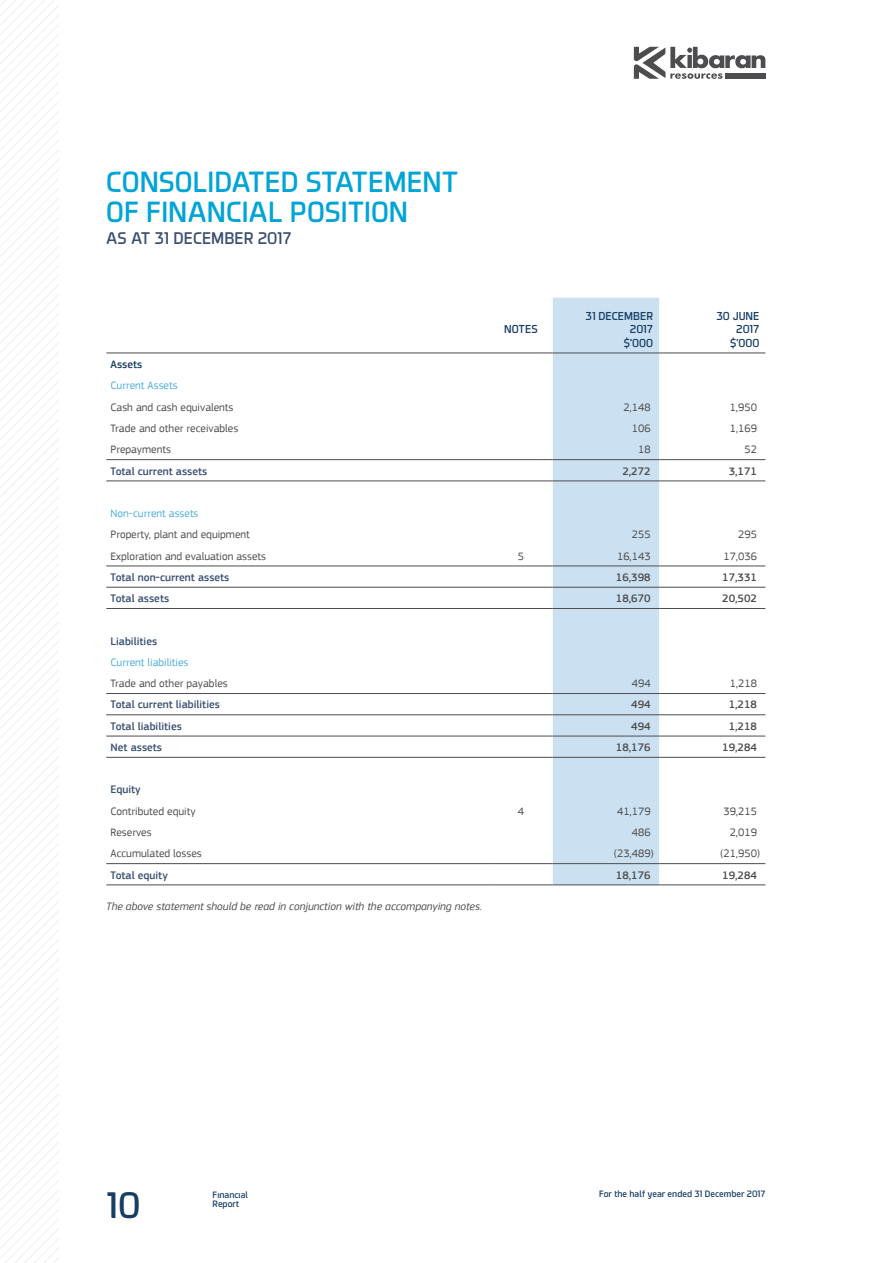
<style>
.page{position:relative;width:893px;height:1263px;background:#fff}
.page>*{position:absolute;margin:0;border:0;box-sizing:border-box;transform-origin:0 0}
.t1{font:36px "Systopie";color:#163d64}
.t2{font:28.5px/30px "Systopie";color:#00a4d6}
.t3{font:16.5px "Systopie";color:#394f72}
.t4{font:11.25px "PF Square Sans Pro";color:#4d4d4f}
.t5{font:500 11.25px "PF Square Sans Pro";color:#394f72}
.t6{font:500 11.25px "PF Square Sans Pro";color:#4d4d4f}
.t7{font:italic 11.25px "PF Square Sans Pro";color:#4d4d4f}
.t8{font:11.25px "PF Square Sans Pro";color:#4daedb}
.t9{font:11.25px/13.5px "Systopie";color:#163d64;text-align:right}
.t10{font:500 11.25px "PF Square Sans Pro";color:#163d64}
.t11{font:9px/9px "Systopie";color:#163d64}
</style>
<div class="page">
<div style="left:553px;top:298px;width:106px;height:586px;background:#cbe1f1"></div>
<hr style="left:106px;top:353px;width:383px;height:1px;background:#4d4d4f">
<hr style="left:489px;top:353px;width:64px;height:1px;background:#4d4d4f">
<hr style="left:553px;top:353px;width:106px;height:1px;background:#4d4d4f">
<hr style="left:659px;top:353px;width:106px;height:1px;background:#4d4d4f">
<hr style="left:106px;top:459px;width:383px;height:1px;background:#4d4d4f">
<hr style="left:489px;top:459px;width:64px;height:1px;background:#4d4d4f">
<hr style="left:553px;top:459px;width:106px;height:1px;background:#4d4d4f">
<hr style="left:659px;top:459px;width:106px;height:1px;background:#4d4d4f">
<hr style="left:106px;top:480px;width:383px;height:1px;background:#4d4d4f">
<hr style="left:489px;top:480px;width:64px;height:1px;background:#4d4d4f">
<hr style="left:553px;top:480px;width:106px;height:1px;background:#4d4d4f">
<hr style="left:659px;top:480px;width:106px;height:1px;background:#4d4d4f">
<hr style="left:106px;top:566px;width:383px;height:1px;background:#4d4d4f">
<hr style="left:489px;top:566px;width:64px;height:1px;background:#4d4d4f">
<hr style="left:553px;top:566px;width:106px;height:1px;background:#4d4d4f">
<hr style="left:659px;top:566px;width:106px;height:1px;background:#4d4d4f">
<hr style="left:106px;top:587px;width:383px;height:1px;background:#4d4d4f">
<hr style="left:489px;top:587px;width:64px;height:1px;background:#4d4d4f">
<hr style="left:553px;top:587px;width:106px;height:1px;background:#4d4d4f">
<hr style="left:659px;top:587px;width:106px;height:1px;background:#4d4d4f">
<hr style="left:106px;top:608px;width:383px;height:1px;background:#4d4d4f">
<hr style="left:489px;top:608px;width:64px;height:1px;background:#4d4d4f">
<hr style="left:553px;top:608px;width:106px;height:1px;background:#4d4d4f">
<hr style="left:659px;top:608px;width:106px;height:1px;background:#4d4d4f">
<hr style="left:106px;top:693px;width:383px;height:1px;background:#4d4d4f">
<hr style="left:489px;top:693px;width:64px;height:1px;background:#4d4d4f">
<hr style="left:553px;top:693px;width:106px;height:1px;background:#4d4d4f">
<hr style="left:659px;top:693px;width:106px;height:1px;background:#4d4d4f">
<hr style="left:106px;top:714px;width:383px;height:1px;background:#4d4d4f">
<hr style="left:489px;top:714px;width:64px;height:1px;background:#4d4d4f">
<hr style="left:553px;top:714px;width:106px;height:1px;background:#4d4d4f">
<hr style="left:659px;top:714px;width:106px;height:1px;background:#4d4d4f">
<hr style="left:106px;top:736px;width:383px;height:1px;background:#4d4d4f">
<hr style="left:489px;top:736px;width:64px;height:1px;background:#4d4d4f">
<hr style="left:553px;top:736px;width:106px;height:1px;background:#4d4d4f">
<hr style="left:659px;top:736px;width:106px;height:1px;background:#4d4d4f">
<hr style="left:106px;top:757px;width:383px;height:1px;background:#4d4d4f">
<hr style="left:489px;top:757px;width:64px;height:1px;background:#4d4d4f">
<hr style="left:553px;top:757px;width:106px;height:1px;background:#4d4d4f">
<hr style="left:659px;top:757px;width:106px;height:1px;background:#4d4d4f">
<hr style="left:106px;top:863px;width:383px;height:1px;background:#4d4d4f">
<hr style="left:489px;top:863px;width:64px;height:1px;background:#4d4d4f">
<hr style="left:553px;top:863px;width:106px;height:1px;background:#4d4d4f">
<hr style="left:659px;top:863px;width:106px;height:1px;background:#4d4d4f">
<hr style="left:106px;top:884px;width:383px;height:1px;background:#4d4d4f">
<hr style="left:489px;top:884px;width:64px;height:1px;background:#4d4d4f">
<hr style="left:553px;top:884px;width:106px;height:1px;background:#4d4d4f">
<hr style="left:659px;top:884px;width:106px;height:1px;background:#4d4d4f">
<svg style="left:0;top:0;width:58px;height:1263px"></svg>
<svg style="left:634px;top:47px;width:131px;height:32px"></svg>
<div style="left:725px;top:74px;width:40px;height:5px;background:#4d4d4f"></div>
<h2 class="t2" style="left:106px;top:166px;width:354px">CONSOLIDATED STATEMENT<br>OF FINANCIAL POSITION</h2>
<h3 class="t3" style="left:106px;top:228px;width:187px">AS AT 31 DECEMBER 2017</h3>
<p class="t9" style="left:504px;top:322px;width:35px">NOTES</p>
<p class="t9" style="left:585px;top:309px;width:69px">31 DECEMBER<br>2017<br>$’000</p>
<p class="t9" style="left:716px;top:309px;width:44px">30 JUNE<br>2017 $’000</p>
<p class="t10" style="left:111px;top:358px;width:33px">Assets</p>
<p class="t8" style="left:111px;top:379px;width:69px">Current Assets</p>
<p class="t4" style="left:111px;top:400px;width:124px">Cash and cash equivalents</p>
<p class="t4" style="left:623px;top:400px;width:29px">2,148</p>
<p class="t4" style="left:730px;top:400px;width:29px">1,950</p>
<p class="t4" style="left:111px;top:422px;width:129px">Trade and other receivables</p>
<p class="t4" style="left:632px;top:422px;width:20px">106</p>
<p class="t4" style="left:730px;top:422px;width:29px">1,169</p>
<p class="t4" style="left:111px;top:443px;width:62px">Prepayments</p>
<p class="t4" style="left:638px;top:443px;width:14px">18</p>
<p class="t4" style="left:744px;top:443px;width:14px">52</p>
<p class="t5" style="left:111px;top:464px;width:98px">Total current assets</p>
<p class="t6" style="left:622px;top:464px;width:30px">2,272</p>
<p class="t6" style="left:729px;top:464px;width:30px">3,171</p>
<p class="t8" style="left:111px;top:507px;width:89px">Non-current assets</p>
<p class="t4" style="left:111px;top:528px;width:141px">Property, plant and equipment</p>
<p class="t4" style="left:632px;top:528px;width:20px">255</p>
<p class="t4" style="left:738px;top:528px;width:20px">295</p>
<p class="t4" style="left:111px;top:549px;width:157px">Exploration and evaluation assets</p>
<p class="t4" style="left:518px;top:549px;width:8px">5</p>
<p class="t4" style="left:617px;top:549px;width:35px">16,143</p>
<p class="t4" style="left:723px;top:549px;width:35px">17,036</p>
<p class="t5" style="left:111px;top:570px;width:120px">Total non-current assets</p>
<p class="t6" style="left:616px;top:570px;width:36px">16,398</p>
<p class="t6" style="left:722px;top:570px;width:36px">17,331</p>
<p class="t5" style="left:111px;top:592px;width:60px">Total assets</p>
<p class="t6" style="left:616px;top:592px;width:36px">18,670</p>
<p class="t6" style="left:722px;top:592px;width:36px">20,502</p>
<p class="t5" style="left:111px;top:634px;width:48px">Liabilities</p>
<p class="t8" style="left:111px;top:656px;width:79px">Current liabilities</p>
<p class="t4" style="left:111px;top:677px;width:119px">Trade and other payables</p>
<p class="t4" style="left:632px;top:677px;width:20px">494</p>
<p class="t4" style="left:730px;top:677px;width:29px">1,218</p>
<p class="t5" style="left:111px;top:698px;width:111px">Total current liabilities</p>
<p class="t6" style="left:631px;top:698px;width:21px">494</p>
<p class="t6" style="left:729px;top:698px;width:30px">1,218</p>
<p class="t5" style="left:111px;top:719px;width:73px">Total liabilities</p>
<p class="t6" style="left:631px;top:719px;width:21px">494</p>
<p class="t6" style="left:729px;top:719px;width:30px">1,218</p>
<p class="t5" style="left:111px;top:741px;width:53px">Net assets</p>
<p class="t6" style="left:616px;top:741px;width:36px">18,176</p>
<p class="t6" style="left:722px;top:741px;width:36px">19,284</p>
<p class="t5" style="left:111px;top:783px;width:32px">Equity</p>
<p class="t4" style="left:111px;top:804px;width:87px">Contributed equity</p>
<p class="t4" style="left:518px;top:804px;width:8px">4</p>
<p class="t4" style="left:617px;top:804px;width:35px">41,179</p>
<p class="t4" style="left:723px;top:804px;width:35px">39,215</p>
<p class="t4" style="left:111px;top:826px;width:43px">Reserves</p>
<p class="t4" style="left:632px;top:826px;width:20px">486</p>
<p class="t4" style="left:730px;top:826px;width:29px">2,019</p>
<p class="t4" style="left:111px;top:847px;width:93px">Accumulated losses</p>
<p class="t4" style="left:614px;top:847px;width:41px">(23,489)</p>
<p class="t4" style="left:720px;top:847px;width:41px">(21,950)</p>
<p class="t5" style="left:111px;top:868px;width:59px">Total equity</p>
<p class="t6" style="left:616px;top:868px;width:36px">18,176</p>
<p class="t6" style="left:722px;top:868px;width:36px">19,284</p>
<p class="t7" style="left:106px;top:899px;width:377px">The above statement should be read in conjunction with the accompanying notes.</p>
<h1 class="t1" style="left:106px;top:1182px;width:36px">10</h1>
<p class="t11" style="left:213px;top:1189px;width:37px">Financial<br>Report</p>
<p class="t11" style="left:599px;top:1189px;width:168px">For the half year ended 31 December 2017</p>
</div>
